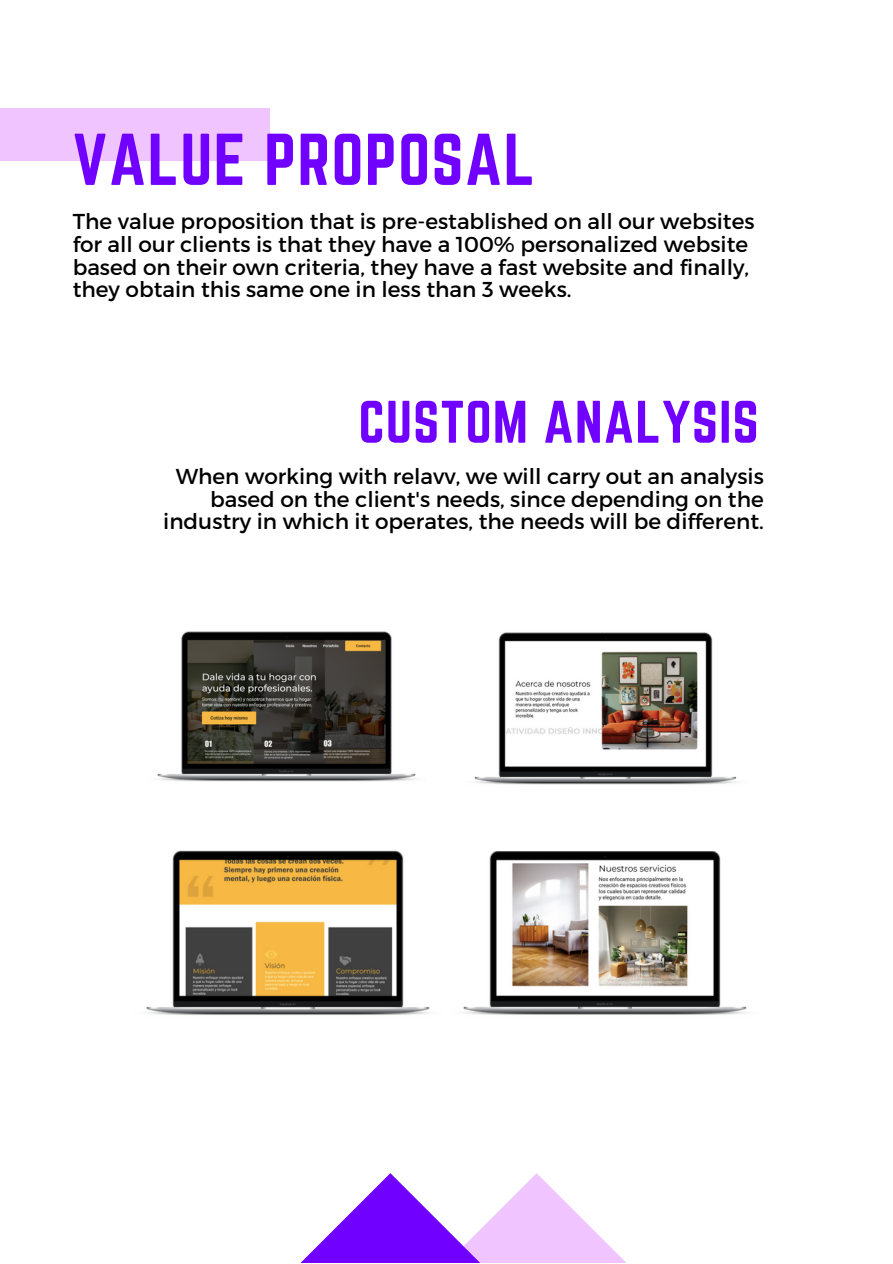
<style>
.page{position:relative;width:893px;height:1264px;background:#fff}
.page>*{position:absolute;margin:0;border:0;box-sizing:border-box;transform-origin:0 0}
.t1{font:64.05px "Norwester";letter-spacing:.02em;color:#7000ff}
.t2{font:52.35px "Norwester";letter-spacing:.02em;color:#7000ff}
.t3{font:21.6px/22.6px "Montserrat";color:#000}
</style>
<div class="page">
<svg style="left:301px;top:1173px;width:324px;height:89px"></svg>
<div style="left:0;top:108px;width:270px;height:53px;background:#f0c5ff"></div>
<img style="left:146px;top:850px;width:284px;height:165px">
<img style="left:157px;top:631px;width:259px;height:151px">
<img style="left:463px;top:851px;width:284px;height:164px">
<img style="left:474px;top:632px;width:263px;height:153px">
<p class="t1" style="left:73px;top:121px;width:464px">VALUE PROPOSAL</p>
<p class="t3" style="left:73px;top:209px;width:683px">The value proposition that is pre-established on all our websites for all our clients is that they have a 100% personalized website based on their own criteria, they have a fast website and finally, they obtain this same one in less than 3 weeks.</p>
<p class="t2" style="left:358px;top:390px;width:401px">CUSTOM ANALYSIS</p>
<p class="t3" style="left:163px;top:464px;width:602px;text-align:right">When working with relavv, we will carry out an analysis based on the client's needs, since depending on the industry in which it operates, the needs will be different.</p>
</div>
